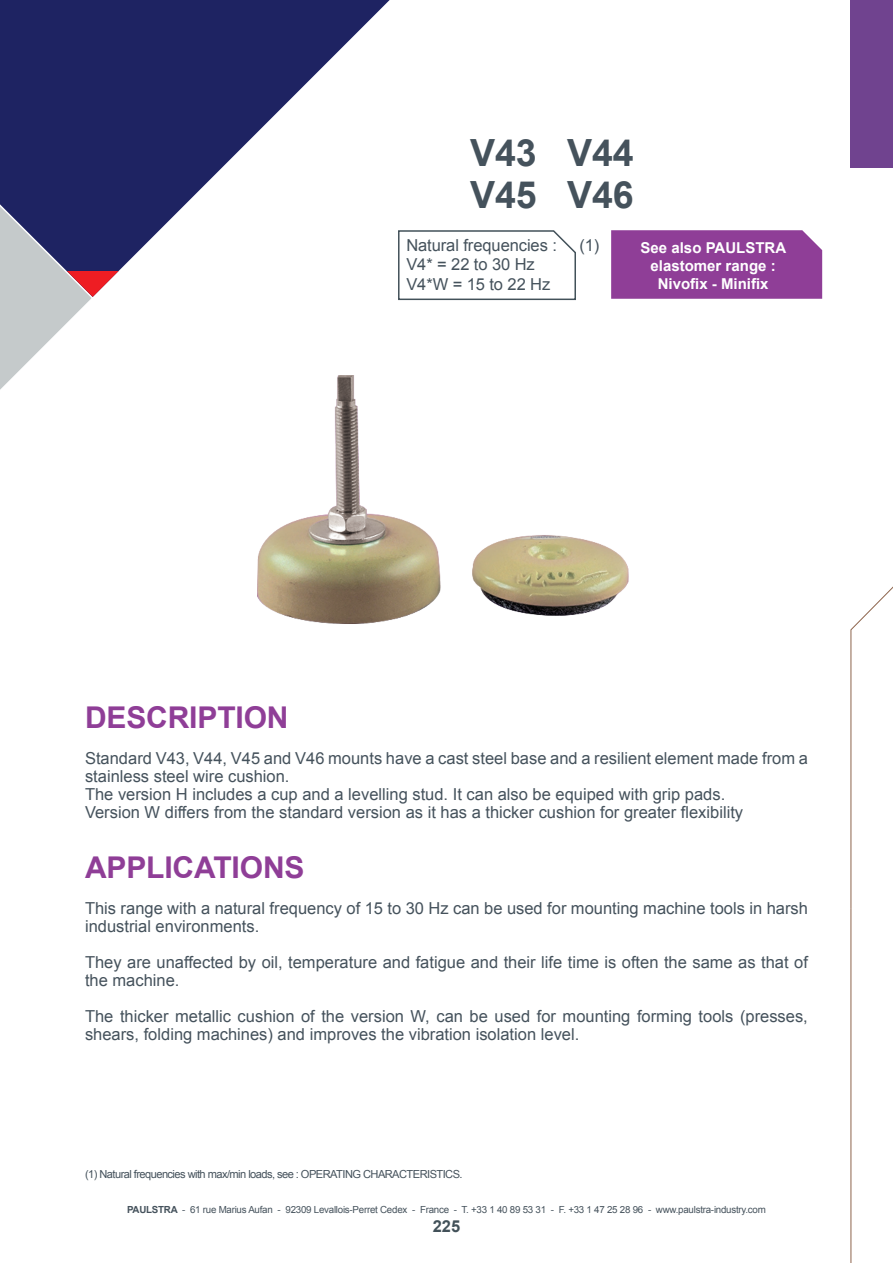
<style>
.page{position:relative;width:893px;height:1263px;background:#fff}
.page>*{position:absolute;margin:0;border:0;box-sizing:border-box;transform-origin:0 0}
.t1{font:700 37.5px/42px "Arial";letter-spacing:-.005em;color:#45525c}
.t2{font:700 30px "Arial";letter-spacing:-.005em;color:#8f3e97}
.t3{font:16.5px/18px "Arial";color:#45525c}
.t4{font:700 16.5px "Arial";color:#425159}
.t5{font:700 15px/18px "Arial";color:#fff;text-align:center}
.t6{font:11.1px "Arial";letter-spacing:-.05em;color:#45525c}
.t7{font:9.75px "Arial";letter-spacing:-.025em;color:#45525c}
.s1{font-weight:700}
</style>
<div class="page">
<svg style="left:850px;top:586px;width:43px;height:323px"></svg>
<hr style="left:850px;top:908px;width:1px;height:355px;background:#8d644c">
<div style="left:850px;top:0;width:43px;height:168px;background:#70438f"></div>
<div style="left:611px;top:230px;width:211px;height:69px;background:#8f3e97"></div>
<svg style="left:398px;top:230px;width:178px;height:71px"></svg>
<img style="left:257px;top:390px;width:372px;height:234px">
<svg style="left:0;top:0;width:390px;height:390px"></svg>
<div style="left:0;top:31px;width:95px;height:174px;background:#1e2362"></div>
<svg style="left:0;top:205px;width:119px;height:185px"></svg>
<h1 class="t1" style="left:470px;top:133px;width:165px">V43 V44<br>V45 V46</h1>
<p class="t3" style="left:406px;top:236px;width:152px">Natural frequencies :</p>
<p class="t3" style="left:579px;top:236px;width:21px">(1)</p>
<p class="t3" style="left:406px;top:255px;width:145px;line-height:19.5px">V4* = 22 to 30 Hz<br>V4*W = 15 to 22 Hz</p>
<p class="t5" style="left:641px;top:239px;width:147px">See also PAULSTRA elastomer range :<br>Nivofix - Minifix</p>
<h2 class="t2" style="left:85px;top:697px;width:205px">DESCRIPTION</h2>
<p class="t3" style="left:85px;top:749px;width:724px">Standard V43, V44, V45 and V46 mounts have a cast steel base and a resilient element made from a stainless steel wire cushion.<br>The version H includes a cup and a levelling stud. It can also be equiped with grip pads.<br>Version W differs from the standard version as it has a thicker cushion for greater flexibility</p>
<h2 class="t2" style="left:85px;top:847px;width:221px">APPLICATIONS</h2>
<p class="t3" style="left:85px;top:899px;width:724px">This range with a natural frequency of 15 to 30 Hz can be used for mounting machine tools in harsh industrial environments.</p>
<p class="t3" style="left:85px;top:953px;width:724px">They are unaffected by oil, temperature and fatigue and their life time is often the same as that of the machine.</p>
<p class="t3" style="left:85px;top:1007px;width:724px">The thicker metallic cushion of the version W, can be used for mounting forming tools (presses, shears, folding machines) and improves the vibration isolation level.</p>
<p class="t6" style="left:85px;top:1166px;width:379px">(1) Natural frequencies with max/min loads, see : OPERATING CHARACTERISTICS.</p>
<p class="t7" style="left:127px;top:1203px;width:640px"><span class="s1">PAULSTRA</span> - 61 rue Marius Aufan - 92309 Levallois-Perret Cedex - France - T. +33 1 40 89 53 31 - F. +33 1 47 25 28 96 - www.paulstra-industry.com</p>
<p class="t4" style="left:433px;top:1215px;width:29px">225</p>
</div>
